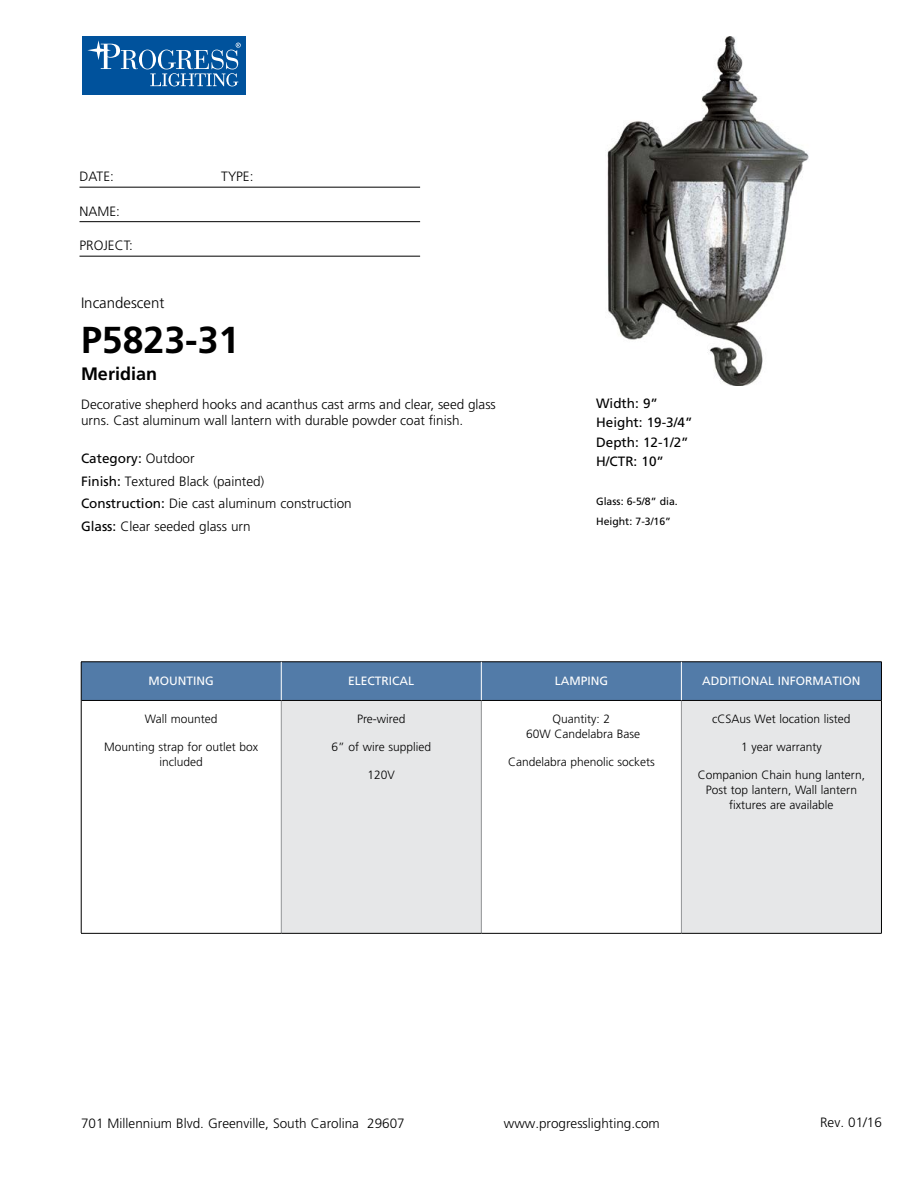
<style>
.page{position:relative;width:918px;height:1188px;background:#fff}
.page>*{position:absolute;margin:0;border:0;box-sizing:border-box;transform-origin:0 0}
.t1{font:700 37.5px "Frutiger";color:#000}
.t2{font:700 18px "Frutiger";color:#000}
.t3{font:300 15px "Frutiger";color:#000}
.t4{font:300 13.5px/22.5px "Frutiger";color:#000}
.t5{font:13.5px/19.5px "Frutiger";color:#000}
.t6{font:300 12px/15px "Frutiger";color:#000;text-align:center}
.t7{font:12px "Frutiger";color:#fff}
.t8{font:10.5px/19.5px "Frutiger";color:#000}
.s1{font-weight:400}
</style>
<div class="page">
<div style="left:82px;top:36px;width:164px;height:59px;background:#00529c"></div>
<svg style="left:139px;top:50px;width:17px;height:19px"></svg>
<div style="left:142px;top:50px;width:11px;height:19px;background:#00529c;border-radius:50%"></div>
<svg style="left:87px;top:40px;width:51px;height:29px"></svg>
<svg style="left:150px;top:43px;width:91px;height:43px"></svg>
<hr style="left:80px;top:187px;width:340px;height:1px;background:#000">
<hr style="left:80px;top:221px;width:340px;height:1px;background:#000">
<hr style="left:80px;top:256px;width:340px;height:1px;background:#000">
<div style="left:82px;top:663px;width:799px;height:37px;background:#527ba8"></div>
<div style="left:281px;top:700px;width:200px;height:233px;background:#e6e7e8"></div>
<div style="left:681px;top:700px;width:200px;height:233px;background:#e6e7e8"></div>
<hr style="left:281px;top:701px;width:1px;height:232px;background:#939598">
<hr style="left:481px;top:701px;width:1px;height:232px;background:#939598">
<hr style="left:681px;top:701px;width:1px;height:232px;background:#939598">
<hr style="left:81px;top:700px;width:200px;height:1px;background:#000">
<hr style="left:281px;top:700px;width:200px;height:1px;background:#000">
<hr style="left:481px;top:700px;width:200px;height:1px;background:#000">
<hr style="left:681px;top:700px;width:200px;height:1px;background:#000">
<hr style="left:81px;top:933px;width:200px;height:1px;background:#000">
<hr style="left:281px;top:933px;width:200px;height:1px;background:#000">
<hr style="left:481px;top:933px;width:200px;height:1px;background:#000">
<hr style="left:681px;top:933px;width:201px;height:1px;background:#000">
<hr style="left:81px;top:662px;width:200px;height:1px;background:#000">
<hr style="left:81px;top:662px;width:1px;height:38px;background:#000">
<hr style="left:281px;top:662px;width:200px;height:1px;background:#000">
<hr style="left:481px;top:662px;width:200px;height:1px;background:#000">
<hr style="left:681px;top:662px;width:201px;height:1px;background:#000">
<hr style="left:881px;top:662px;width:1px;height:38px;background:#000">
<hr style="left:81px;top:700px;width:1px;height:233px;background:#000">
<hr style="left:881px;top:700px;width:1px;height:233px;background:#000">
<hr style="left:281px;top:662px;width:1px;height:38px;background:#fff">
<hr style="left:681px;top:662px;width:1px;height:38px;background:#fff">
<hr style="left:481px;top:662px;width:1px;height:38px;background:#fff">
<img style="left:607px;top:36px;width:202px;height:349px">
<p class="t4" style="left:80px;top:165px;width:36px">DATE:</p>
<p class="t4" style="left:221px;top:165px;width:34px">TYPE:</p>
<p class="t4" style="left:80px;top:200px;width:42px">NAME:</p>
<p class="t4" style="left:80px;top:234px;width:55px">PROJECT:</p>
<p class="t3" style="left:81px;top:295px;width:85px">Incandescent</p>
<h1 class="t1" style="left:81px;top:318px;width:160px">P5823-31</h1>
<h2 class="t2" style="left:81px;top:364px;width:78px">Meridian</h2>
<p class="t4" style="left:81px;top:396px;width:416px;line-height:16.2px">Decorative shepherd hooks and acanthus cast arms and clear, seed glass urns. Cast aluminum wall lantern with durable powder coat finish.</p>
<p class="t4" style="left:81px;top:448px;width:272px"><span class="s1">Category:</span> Outdoor<br><span class="s1">Finish:</span> Textured Black (painted)<br><span class="s1">Construction:</span> Die cast aluminum construction<br><span class="s1">Glass:</span> Clear seeded glass urn</p>
<p class="t5" style="left:596px;top:393px;width:98px">Width: 9”<br>Height: 19-3/4”<br>Depth: 12-1/2”<br>H/CTR: 10”</p>
<p class="t8" style="left:596px;top:492px;width:83px">Glass: 6-5/8” dia.<br>Height: 7-3/16”</p>
<p class="t7" style="left:149px;top:673px;width:67px">MOUNTING</p>
<p class="t7" style="left:348px;top:673px;width:68px">ELECTRICAL</p>
<p class="t7" style="left:555px;top:673px;width:55px">LAMPING</p>
<p class="t7" style="left:702px;top:673px;width:160px">ADDITIONAL INFORMATION</p>
<p class="t6" style="left:145px;top:712px;width:74px">Wall mounted</p>
<p class="t6" style="left:104px;top:739px;width:156px">Mounting strap for outlet box included</p>
<p class="t6" style="left:357px;top:712px;width:50px">Pre-wired</p>
<p class="t6" style="left:332px;top:739px;width:101px">6” of wire supplied</p>
<p class="t6" style="left:368px;top:767px;width:29px">120V</p>
<p class="t6" style="left:712px;top:712px;width:140px">cCSAus Wet location listed</p>
<p class="t6" style="left:741px;top:739px;width:82px">1 year warranty</p>
<p class="t6" style="left:698px;top:767px;width:169px">Companion Chain hung lantern,<br>Post top lantern, Wall lantern fixtures are available</p>
<p class="t6" style="left:526px;top:712px;width:116px">Quantity: 2<br>60W Candelabra Base</p>
<p class="t6" style="left:508px;top:754px;width:148px">Candelabra phenolic sockets</p>
<p class="t4" style="left:81px;top:1112px;width:325px">701 Millennium Blvd. Greenville, South Carolina 29607</p>
<p class="t4" style="left:504px;top:1112px;width:158px">www.progresslighting.com</p>
<p class="t4" style="left:820px;top:1111px;width:63px">Rev. 01/16</p>
</div>
